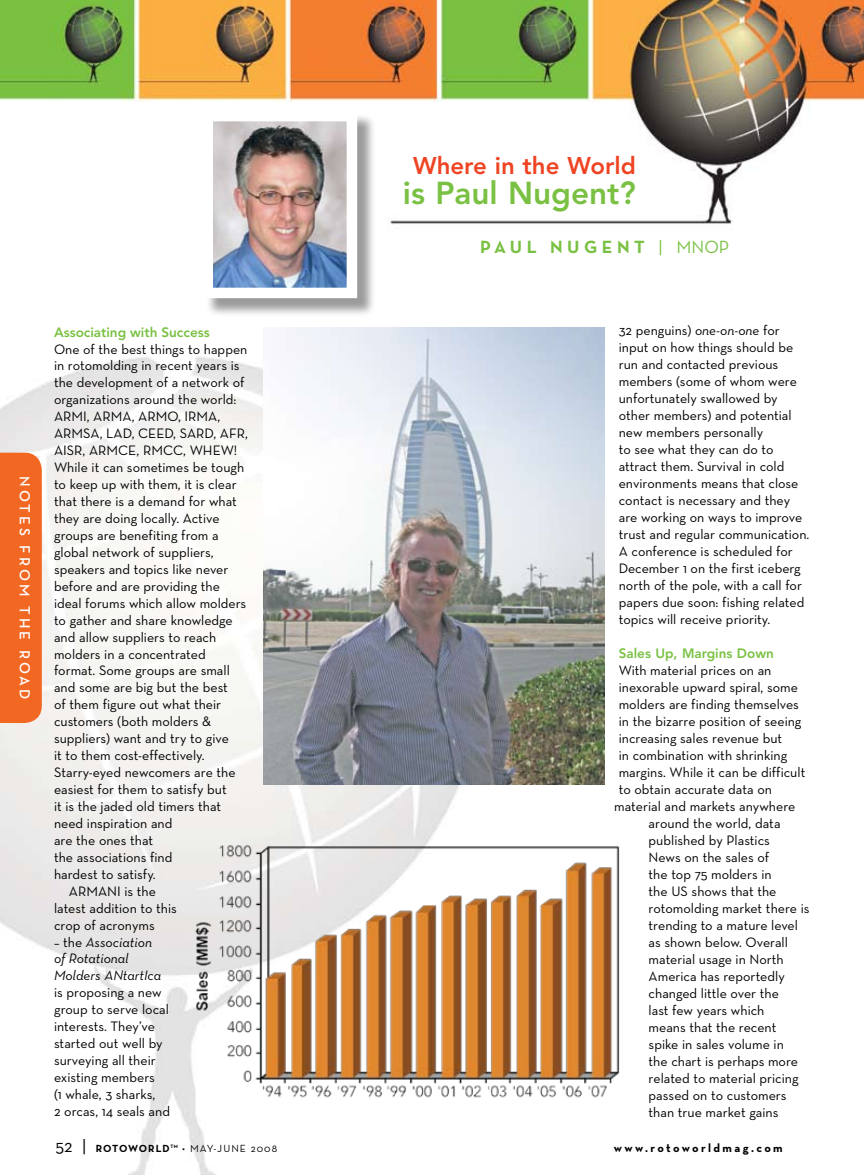
<style>
.page{position:relative;width:864px;height:1175px;background:#fff}
.page>*{position:absolute;margin:0;border:0;box-sizing:border-box;transform-origin:0 0}
.t1{font:800 31.5px "Avenir";color:#7ac143}
.t2{font:800 24px "Avenir";color:#ef4423}
.t3{font:700 18px "Neutra Text";letter-spacing:.25em;color:#7ac143}
.t4{font:600 15px "Neutra Text";letter-spacing:.2em;color:#fff}
.t5{font:13.95px/17px "Neutra Text";color:#000}
.t6{font:italic 13.95px/17px "Neutra Text";color:#000}
.t7{font:800 13.5px "Avenir";color:#7ac143}
.t8{font:700 12px "Neutra Text";letter-spacing:.2em;color:#000}
.t9{font:10.5px "Neutra Text";letter-spacing:.1em;color:#000}
.s1{font-weight:400}
.s2{font-style:normal}
.s3{font-style:italic}
.s4{font-size:18px}
.s5{font-weight:700}
</style>
<div class="page">
<img style="left:0;top:0;width:864px;height:1174px">
<div style="left:205px;top:113px;width:177px;height:210px;background:#000;opacity:.4"></div>
<img style="left:213px;top:122px;width:133px;height:165px">
<div style="left:0;top:452px;width:42px;height:271px;background:#f26722"></div>
<img style="left:184px;top:817px;width:450px;height:300px">
<img style="left:263px;top:328px;width:341px;height:456px">
<h2 class="t2" style="left:413px;top:151px;width:224px">Where in the World</h2>
<h1 class="t1" style="left:403px;top:174px;width:234px">is Paul Nugent?</h1>
<p class="t3" style="left:480px;top:235px;width:251px">PAUL NUGENT <span class="s1">| MNOP</span></p>
<p class="t4" style="left:34px;top:476px;width:225px;rotate:90deg">Notes from the road</p>
<p class="t7" style="left:54px;top:324px;width:157px">Associating with Success</p>
<p class="t5" style="left:54px;top:340px;width:195px">One of the best things to happen in rotomolding in recent years is the development of a network of organizations around the world:<br>ARMI, ARMA, ARMO, IRMA,<br>ARMSA, LAD, CEED, SARD, AFR,<br>AISR, ARMCE, RMCC, WHEW!<br>While it can sometimes be tough to keep up with them, it is clear that there is a demand for what they are doing locally. Active groups are benefiting from a global network of suppliers, speakers and topics like never before and are providing the ideal forums which allow molders to gather and share knowledge and allow suppliers to reach molders in a concentrated format. Some groups are small and some are big but the best<br>of them figure out what their customers (both molders &amp; suppliers) want and try to give<br>it to them cost-effectively.<br>Starry-eyed newcomers are the easiest for them to satisfy but<br>it is the jaded old timers that need inspiration and<br>are the ones that<br>the associations find<br>hardest to satisfy.<br>ARMAN</p>
<p class="t5" style="left:54px;top:882px;width:124px;text-indent:63px">I is the latest addition to this crop of acronyms</p>
<p class="t6" style="left:54px;top:933px;width:109px"><span class="s2">– the</span> Association of Rotational<br>Molders ANtartIca</p>
<p class="t5" style="left:54px;top:983px;width:118px">is proposing a new group to serve local interests. They’ve started out well by surveying all their existing members<br>(1 whale, 3 sharks,<br>2 orcas, 14 seals and</p>
<p class="t5" style="left:619px;top:321px;width:192px">32 penguins) <span class="s3">one-on-one</span> for input on how things should be run and contacted previous members (some of whom were unfortunately swallowed by other members) and potential new members personally<br>to see what they can do to attract them. Survival in cold environments means that close contact is necessary and they are working on ways to improve trust and regular communication.<br>A conference is scheduled for<br>December 1 on the first iceberg north of the pole, with a call for papers due soon: fishing related topics will receive priority.</p>
<p class="t7" style="left:619px;top:645px;width:157px">Sales Up, Margins Down</p>
<p class="t5" style="left:619px;top:661px;width:154px">With material prices on an</p>
<p class="t5" style="left:619px;top:678px;width:181px">inexorable upward spiral, some</p>
<p class="t5" style="left:619px;top:695px;width:182px">molders are finding themselves</p>
<p class="t5" style="left:619px;top:712px;width:184px">in the bizarre position of seeing</p>
<p class="t5" style="left:619px;top:729px;width:165px">increasing sales revenue but</p>
<p class="t5" style="left:619px;top:746px;width:170px">in combination with shrinking</p>
<p class="t5" style="left:619px;top:763px;width:188px">margins. While it can be difficult</p>
<p class="t5" style="left:619px;top:780px;width:155px">to obtain accurate data on</p>
<p class="t5" style="left:614px;top:797px;width:183px">material and markets anywhere</p>
<p class="t5" style="left:649px;top:814px;width:133px">around the world, data</p>
<p class="t5" style="left:649px;top:831px;width:123px">published by Plastics</p>
<p class="t5" style="left:649px;top:848px;width:122px">N ews on the sales of</p>
<p class="t5" style="left:649px;top:865px;width:125px">the top 75 molders in</p>
<p class="t5" style="left:649px;top:882px;width:129px">the US shows that the</p>
<p class="t5" style="left:649px;top:899px;width:162px">rotomolding market there is</p>
<p class="t5" style="left:649px;top:916px;width:151px">trending to a mature level</p>
<p class="t5" style="left:649px;top:933px;width:141px">as shown below. Overall</p>
<p class="t5" style="left:649px;top:950px;width:137px">material usage in North</p>
<p class="t5" style="left:649px;top:967px;width:138px">America has reportedly</p>
<p class="t5" style="left:649px;top:984px;width:132px">changed little over the</p>
<p class="t5" style="left:649px;top:1001px;width:117px">last few years which</p>
<p class="t5" style="left:649px;top:1018px;width:129px">means that the recent</p>
<p class="t5" style="left:649px;top:1035px;width:137px">spike in sales volume in</p>
<p class="t5" style="left:649px;top:1052px;width:151px">the chart is perhaps more</p>
<p class="t5" style="left:649px;top:1069px;width:151px">related to material pricing</p>
<p class="t5" style="left:649px;top:1086px;width:139px">passed on to customers</p>
<p class="t5" style="left:649px;top:1103px;width:131px">than true market gains</p>
<p class="t9" style="left:56px;top:1141px;width:223px"><span class="s4">52 |</span> <span class="s5">Rotoworld</span><sup>TM</sup> • may-june 2008</p>
<p class="t8" style="left:614px;top:1140px;width:171px">www.rotoworldmag.com</p>
</div>
